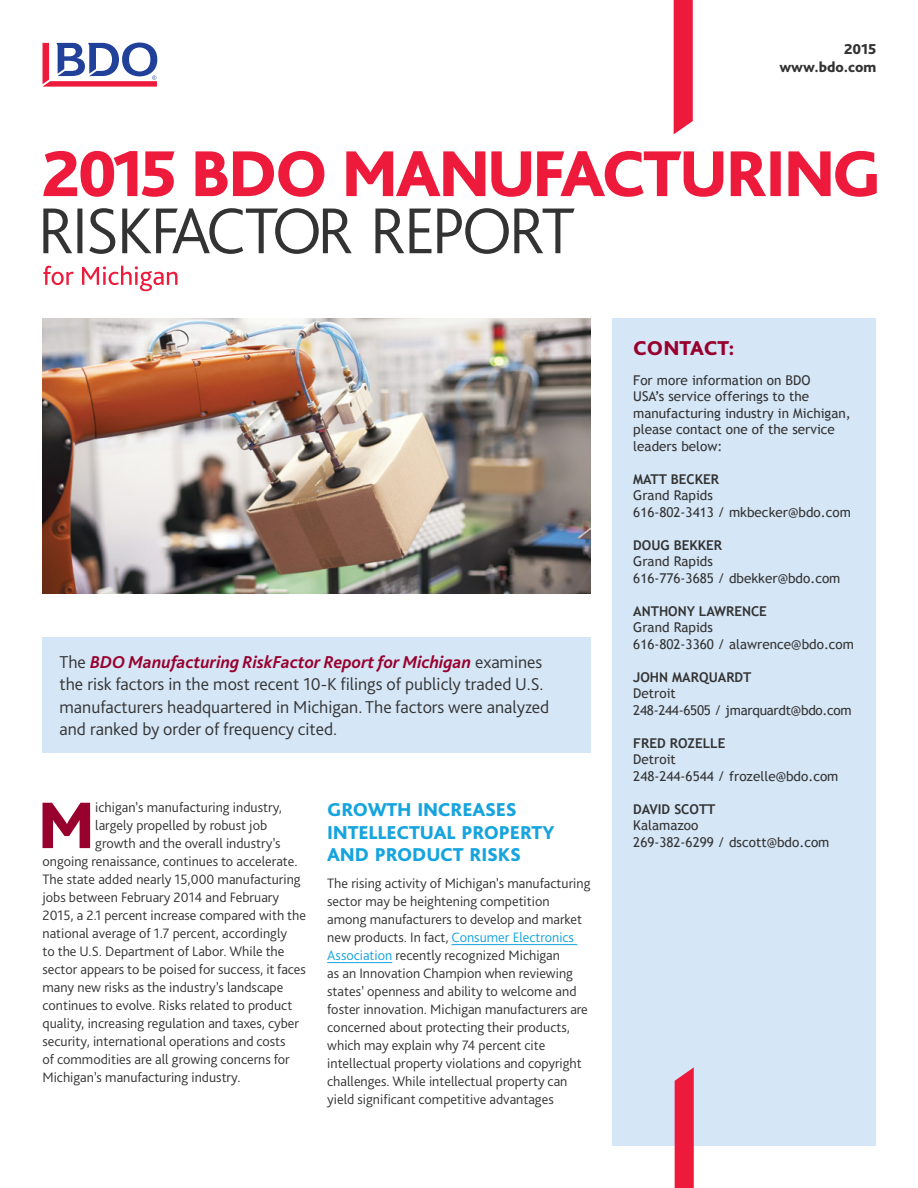
<style>
.page{position:relative;width:918px;height:1188px;background:#fff}
.page>*{position:absolute;margin:0;border:0;box-sizing:border-box;transform-origin:0 0}
.t1{font:800 68.85px "Bliss Pro";color:#98002e}
.t2{font:800 21px "Bliss Pro";color:#98002e}
.t3{font:800 19.5px/22.5px "Bliss Pro";letter-spacing:-.01em;color:#16a4de}
.t4{font:300 18px/22.5px "Bliss Pro";color:#333}
.t5{font:800 15px/18px "Bliss Pro";color:#333;text-align:right}
.t6{font:300 14.25px/18px "Bliss Pro";color:#333}
.t7{font:13.5px/16.5px "Trebuchet MS";color:#333}
.t8{font:700 13.5px "Trebuchet MS";color:#333}
.t9{font:13.5px/16.5px "Trebuchet MS";letter-spacing:-.02em;color:#333}
.s1{font-weight:700;font-style:italic;color:#98002e}
.s2{color:#16a4de}
</style>
<div class="page">
<div style="left:612px;top:318px;width:263px;height:827px;background:#d5e6f6"></div>
<svg style="left:674px;top:0;width:19px;height:134px;background:#ee2746"></svg>
<svg style="left:43px;top:43px;width:114px;height:44px"></svg>
<svg style="left:675px;top:1067px;width:19px;height:121px;background:#eb2847"></svg>
<div style="left:43px;top:637px;width:548px;height:115px;background:#d5e6f6"></div>
<hr style="left:451px;top:944px;width:126px;height:1px;background:#16a4de">
<hr style="left:327px;top:962px;width:65px;height:1px;background:#16a4de">
<svg style="left:43px;top:266px;width:134px;height:25px"></svg>
<img style="left:43px;top:318px;width:548px;height:276px">
<svg style="left:43px;top:208px;width:532px;height:46px"></svg>
<svg style="left:43px;top:151px;width:834px;height:46px"></svg>
<p class="t5" style="left:779px;top:40px;width:99px">2015 www.bdo.com</p>
<p class="t4" style="left:60px;top:650px;width:491px">The <span class="s1">BDO Manufacturing RiskFactor Report for Michigan</span> examines the risk factors in the most recent 10-K filings of publicly traded U.S. manufacturers headquartered in Michigan. The factors were analyzed and ranked by order of frequency cited.</p>
<h1 class="t1" style="left:37px;top:782px;width:59px">M</h1>
<p class="t6" style="left:95px;top:798px;width:188px">ichigan’s manufacturing industry,</p>
<p class="t6" style="left:95px;top:816px;width:173px">largely propelled by robust job</p>
<p class="t6" style="left:95px;top:834px;width:187px">growth and the overall industry’s</p>
<p class="t6" style="left:43px;top:852px;width:257px">ongoing renaissance, continues to accelerate.</p>
<p class="t6" style="left:43px;top:870px;width:260px">The state added nearly 15,000 manufacturing</p>
<p class="t6" style="left:43px;top:888px;width:238px">jobs between February 2014 and February</p>
<p class="t6" style="left:43px;top:906px;width:265px">2015, a 2.1 percent increase compared with the</p>
<p class="t6" style="left:43px;top:924px;width:246px">national average of 1.7 percent, accordingly</p>
<p class="t6" style="left:43px;top:942px;width:243px">to the U.S. Department of Labor. While the</p>
<p class="t6" style="left:43px;top:960px;width:265px">sector appears to be poised for success, it faces</p>
<p class="t6" style="left:43px;top:978px;width:242px">many new risks as the industry’s landscape</p>
<p class="t6" style="left:43px;top:996px;width:251px">continues to evolve. Risks related to product</p>
<p class="t6" style="left:43px;top:1014px;width:258px">quality, increasing regulation and taxes, cyber</p>
<p class="t6" style="left:43px;top:1032px;width:245px">security, international operations and costs</p>
<p class="t6" style="left:43px;top:1050px;width:249px">of commodities are all growing concerns for</p>
<p class="t6" style="left:43px;top:1068px;width:200px">Michigan’s manufacturing industry.</p>
<h3 class="t3" style="left:327px;top:798px;width:229px">GROWTH INCREASES<br>INTELLECTUAL PROPERTY<br>AND PRODUCT RISKS</h3>
<p class="t6" style="left:327px;top:874px;width:265px">The rising activity of Michigan’s manufacturing sector may be heightening competition among manufacturers to develop and market new products. In fact, <span class="s2">Consumer Electronics Association</span> recently recognized Michigan<br>as an Innovation Champion when reviewing states’ openness and ability to welcome and foster innovation. Michigan manufacturers are concerned about protecting their products, which may explain why 74 percent cite intellectual property violations and copyright challenges. While intellectual property can yield significant competitive advantages</p>
<h2 class="t2" style="left:633px;top:335px;width:103px">CONTACT:</h2>
<p class="t7" style="left:633px;top:372px;width:219px">For more information on BDO<br>USA’s service offerings to the manufacturing industry in Michigan, please contact one of the service leaders below:</p>
<p class="t8" style="left:633px;top:470px;width:87px">MATT BECKER</p>
<p class="t7" style="left:633px;top:487px;width:219px">Grand Rapids<br>616-802-3413 / mkbecker@bdo.com</p>
<p class="t8" style="left:633px;top:536px;width:90px">DOUG BEKKER</p>
<p class="t7" style="left:633px;top:553px;width:209px">Grand Rapids<br>616-776-3685 / dbekker@bdo.com</p>
<p class="t8" style="left:633px;top:602px;width:135px">ANTHONY LAWRENCE</p>
<p class="t7" style="left:633px;top:619px;width:222px">Grand Rapids<br>616-802-3360 / alawrence@bdo.com</p>
<p class="t8" style="left:633px;top:668px;width:120px">JOHN MARQUARDT</p>
<p class="t9" style="left:633px;top:685px;width:220px">Detroit<br>248-244-6505 / jmarquardt@bdo.com</p>
<p class="t8" style="left:633px;top:734px;width:94px">FRED ROZELLE</p>
<p class="t7" style="left:633px;top:751px;width:207px">Detroit<br>248-244-6544 / frozelle@bdo.com</p>
<p class="t8" style="left:633px;top:800px;width:84px">DAVID SCOTT</p>
<p class="t7" style="left:633px;top:817px;width:198px">Kalamazoo<br>269-382-6299 / dscott@bdo.com</p>
</div>
